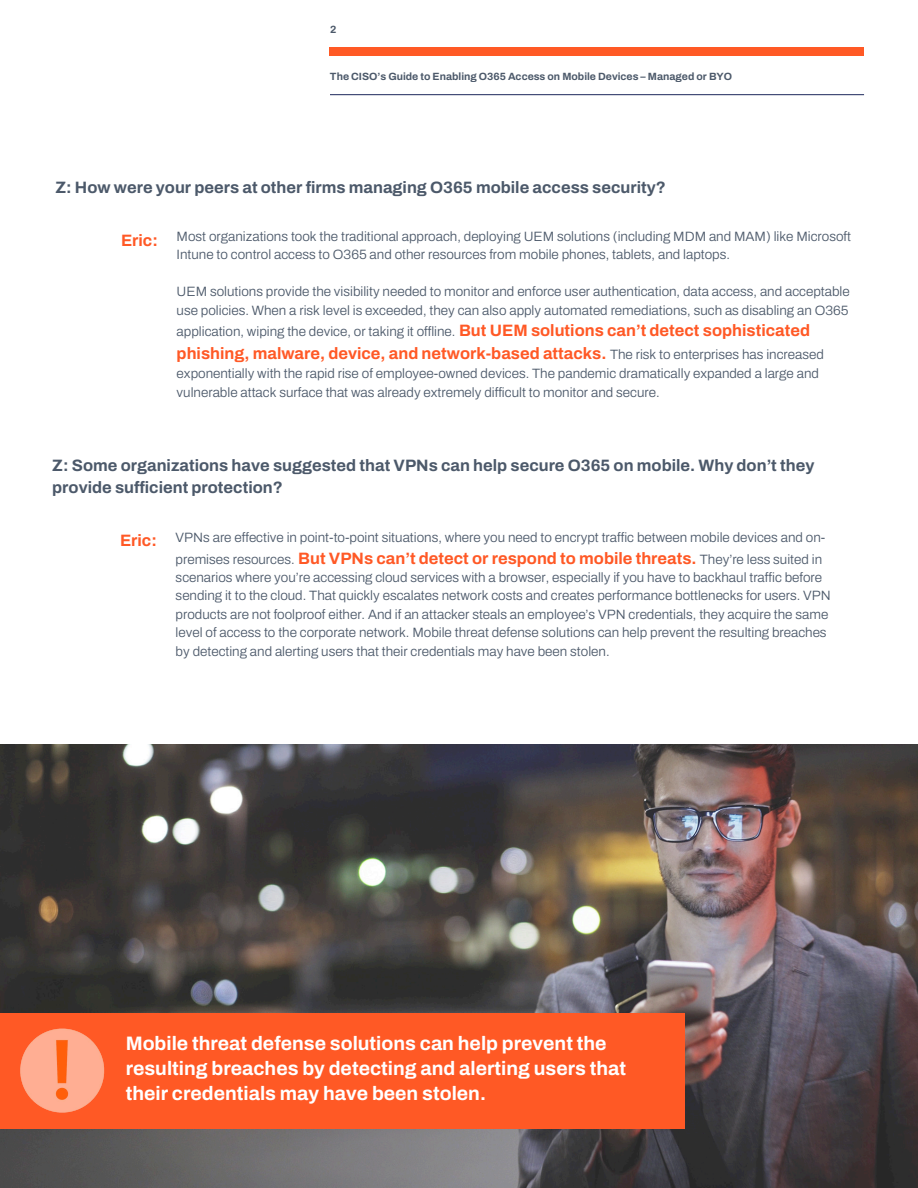
<style>
.page{position:relative;width:918px;height:1188px;background:#fff}
.page>*{position:absolute;margin:0;border:0;box-sizing:border-box;transform-origin:0 0}
.t1{font:700 19.5px/25.3px "Archivo";color:#fff}
.t2{font:700 16.5px/22.6px "Archivo";color:#4c596a}
.t3{font:700 16.5px "Archivo";color:#ff5926}
.t4{font:700 16.5px "Archivo";color:#ff5926}
.t5{font:300 13.5px/18.5px "Archivo";color:#4c596a}
.t6{font:700 10.5px "Archivo";color:#4c596a}
.s1{font-weight:700;font-size:16.5px;color:#ff5926}
.s2{font-weight:300;font-size:13.5px;color:#4c596a}
.s3{font-style:inherit}
</style>
<div class="page">
<img style="left:0;top:745px;width:918px;height:443px">
<hr style="left:330px;top:94px;width:534px;height:1px;background:#1c275b">
<div style="left:330px;top:48px;width:534px;height:7px;background:#ff5925"></div>
<div style="left:0;top:1013px;width:685px;height:115px;background:#ff5925"></div>
<img style="left:17px;top:1026px;width:91px;height:90px">
<p class="t6" style="left:330px;top:22px;width:8px">2</p>
<p class="t6" style="left:330px;top:68px;width:404px">The CISO’s Guide to Enabling O365 Access on Mobile Devices – Managed or BYO</p>
<p class="t2" style="left:55px;top:176px;width:612px">Z: How were your peers at other firms managing O365 mobile access security?</p>
<p class="t5" style="left:177px;top:227px;width:676px">Most organizations took the traditional approach, deploying UEM solutions (including MDM and MAM) like Microsoft<br>Intune to control access to O365 and other resources from mobile phones, tablets, and laptops.</p>
<p class="t5" style="left:177px;top:282px;width:675px">UEM solutions provide the visibility needed to monitor and enforce user authentication, data access, and acceptable use policies. When a risk level is exceeded, they can also apply automated remediations, such as disabling an O365</p>
<p class="t5" style="left:177px;top:322px;width:635px">application, wiping the device, or taking it offline. <span class="s1">But UEM solutions can’t detect sophisticated</span></p>
<p class="t3" style="left:177px;top:341px;width:649px">phishing, malware, device, and network-based attacks. <span class="s2">The risk to enterprises has increased</span></p>
<p class="t5" style="left:177px;top:364px;width:644px">exponentially with the rapid rise of employee-owned devices. The pandemic dramatically expanded a large and vulnerable attack surface that was already extremely difficult to monitor and secure.</p>
<p class="t4" style="left:121px;top:228px;width:38px">Eric:</p>
<p class="t2" style="left:52px;top:454px;width:764px">Z: Some organizations have suggested that VPNs can help secure O365 on mobile. Why don’t they provide sufficient protection?</p>
<p class="t5" style="left:176px;top:528px;width:651px">VPNs are effective in point-to-point situations, where you need to encrypt traffic between mobile devices and on-</p>
<p class="t3" style="left:176px;top:546px;width:648px"><span class="s2">premises resources.</span> But VPNs can’t detect or respond to mobile threats. <span class="s2">They’re less suited in</span></p>
<p class="t5" style="left:176px;top:568px;width:657px">scenarios where you’re accessing cloud services with a browser, especially if you have to backhaul traffic before sending it to the cloud. That quickly escalates network costs and creates performance bottlenecks for users. VPN products are not foolproof either. And if an attacker steals an employee’s VPN credentials, they acquire the same level of access to the corporate network. Mobile threat defense solutions can help prevent the resulting breaches by detecting and alerting users that their credentials may have been stolen.</p>
<p class="t4" style="left:120px;top:528px;width:38px">Eric:</p>
<h1 class="t1" style="left:126px;top:1030px;width:502px">M<span class="s3">obile threat defense</span> solutions can help prevent the resulting breaches by detecting and alerting users that their credentials may have been stolen.</h1>
</div>
